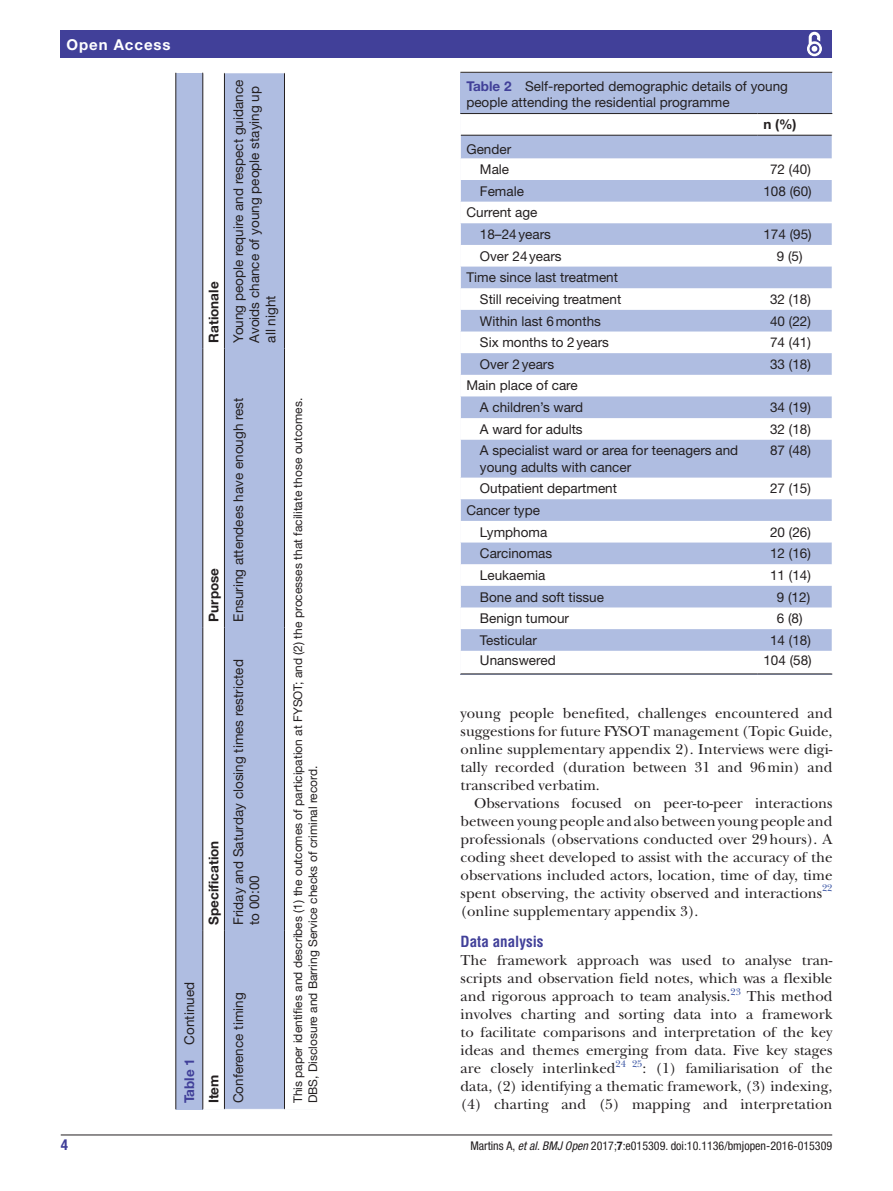
<style>
.page{position:relative;width:893px;height:1191px;background:#fff}
.page>*{position:absolute;margin:0;border:0;box-sizing:border-box;transform-origin:0 0}
.t1{font:15px/18px "New Baskerville";color:#231f20;text-align:justify}
.t2{font:700 condensed 15px "Helvetica LT Std";color:#414099}
.t3{font:700 15px "Helvetica Neue LT Std";letter-spacing:.065em;color:#fff}
.t4{font:700 condensed 15px "Helvetica Neue LT Std";color:#414099}
.t5{font:13.5px/16.2px "Helvetica Neue LT Std";color:#231f20}
.t6{font:700 13.5px "Helvetica Neue LT Std";color:#231f20}
.t7{font:700 13.5px "Helvetica Neue LT Std";color:#414099}
.t8{font:12px/15px "Helvetica Neue LT Std";color:#231f20}
.t9{font:condensed 12px "Helvetica Neue LT Std";color:#231f20}
.t10{font:9.9px "New Baskerville";color:#3853a3}
.s1{font-weight:700;color:#414099}
.s2{font-style:italic}
.s3{font-weight:700}
</style>
<div class="page">
<hr style="left:61px;top:1134px;width:771px;height:1px;background:#231f20">
<div style="left:61px;top:31px;width:771px;height:27px;background:#414099"></div>
<svg style="left:807px;top:31px;width:15px;height:26px"></svg>
<div style="left:194px;top:73px;width:123px;height:1036px;background:#afbde1"></div>
<svg style="left:203px;top:73px;width:113px;height:1036px"></svg>
<hr style="left:202px;top:930px;width:1px;height:179px;background:#231f20">
<hr style="left:224px;top:930px;width:1px;height:179px;background:#231f20">
<hr style="left:202px;top:627px;width:1px;height:303px;background:#231f20">
<hr style="left:224px;top:627px;width:1px;height:303px;background:#231f20">
<hr style="left:202px;top:348px;width:1px;height:279px;background:#231f20">
<hr style="left:224px;top:348px;width:1px;height:279px;background:#231f20">
<hr style="left:202px;top:73px;width:1px;height:275px;background:#231f20">
<hr style="left:224px;top:73px;width:1px;height:275px;background:#231f20">
<hr style="left:284px;top:627px;width:1px;height:303px;background:#231f20">
<hr style="left:284px;top:348px;width:1px;height:279px;background:#231f20">
<hr style="left:284px;top:930px;width:1px;height:179px;background:#231f20">
<hr style="left:284px;top:73px;width:1px;height:275px;background:#231f20">
<hr style="left:301px;top:73px;width:2px;height:1036px;background:#fff">
<hr style="left:316px;top:73px;width:2px;height:1036px;background:#fff">
<div style="left:176px;top:73px;width:18px;height:1036px;background:#afbde1"></div>
<hr style="left:175px;top:73px;width:1px;height:1036px;background:#231f20">
<div style="left:460px;top:73px;width:372px;height:601px;background:#afbde1"></div>
<hr style="left:460px;top:72px;width:372px;height:1px;background:#231f20">
<svg style="left:461px;top:114px;width:371px;height:559px"></svg>
<hr style="left:460px;top:113px;width:297px;height:1px;background:#231f20">
<hr style="left:460px;top:135px;width:297px;height:1px;background:#231f20">
<hr style="left:757px;top:113px;width:75px;height:1px;background:#231f20">
<hr style="left:757px;top:135px;width:75px;height:1px;background:#231f20">
<hr style="left:460px;top:673px;width:297px;height:1px;background:#231f20">
<hr style="left:757px;top:673px;width:75px;height:1px;background:#231f20">
<svg style="left:460px;top:114px;width:1px;height:326px"></svg>
<hr style="left:460px;top:440px;width:1px;height:37px;background:#fff">
<svg style="left:460px;top:477px;width:1px;height:196px"></svg>
<p class="t3" style="left:66px;top:35px;width:106px">Open Access</p>
<p class="t6" style="left:205px;top:342px;width:62px;rotate:-90deg">Rationale</p>
<p class="t5" style="left:230px;top:342px;width:264px;rotate:-90deg">Young people require and respect guidance<br>Avoids chance of young people staying up all night</p>
<p class="t6" style="left:205px;top:621px;width:55px;rotate:-90deg">Purpose</p>
<p class="t5" style="left:230px;top:621px;width:226px;rotate:-90deg">Ensuring attendees have enough rest</p>
<p class="t6" style="left:205px;top:924px;width:86px;rotate:-90deg">Specification</p>
<p class="t5" style="left:230px;top:924px;width:267px;rotate:-90deg">Friday and Saturday closing times restricted to 00:00</p>
<p class="t5" style="left:181px;top:1044px;width:64px;rotate:-90deg">Continued</p>
<p class="t7" style="left:181px;top:1103px;width:47px;rotate:-90deg">Table 1</p>
<p class="t6" style="left:205px;top:1103px;width:30px;rotate:-90deg">Item</p>
<p class="t5" style="left:230px;top:1103px;width:112px;rotate:-90deg">Conference timing</p>
<p class="t8" style="left:290px;top:1103px;width:707px;rotate:-90deg">This paper identifies and describes (1) the outcomes of participation at FYSOT; and (2) the processes that facilitate those outcomes.<br>DBS, Disclosure and Barring Service checks of criminal record.</p>
<p class="t5" style="left:466px;top:77px;width:323px"><span class="s1">Table 2</span> Self-reported demographic details of young people attending the residential programme</p>
<p class="t6" style="left:763px;top:116px;width:35px">n (%)</p>
<p class="t5" style="left:466px;top:139px;width:46px;line-height:20.1px;text-align:right">Gender<br>Male</p>
<p class="t5" style="left:770px;top:161px;width:42px">72 (40)</p>
<p class="t5" style="left:480px;top:182px;width:46px">Female</p>
<p class="t5" style="left:763px;top:182px;width:50px">108 (60)</p>
<p class="t5" style="left:480px;top:201px;width:72px;line-height:21.6px;text-indent:-14px">Current age<br>18–24years</p>
<p class="t5" style="left:763px;top:226px;width:50px">174 (95)</p>
<p class="t5" style="left:480px;top:247px;width:83px">Over 24years</p>
<p class="t5" style="left:777px;top:247px;width:27px">9 (5)</p>
<p class="t5" style="left:466px;top:266px;width:156px;line-height:21.6px;text-align:right">Time since last treatment<br>Still receiving treatment</p>
<p class="t5" style="left:770px;top:291px;width:42px">32 (18)</p>
<p class="t5" style="left:480px;top:312px;width:122px">Within last 6months</p>
<p class="t5" style="left:770px;top:312px;width:42px">40 (22)</p>
<p class="t5" style="left:480px;top:334px;width:130px">Six months to 2years</p>
<p class="t5" style="left:770px;top:334px;width:42px">74 (41)</p>
<p class="t5" style="left:480px;top:356px;width:76px">Over 2years</p>
<p class="t5" style="left:770px;top:356px;width:42px">33 (18)</p>
<p class="t5" style="left:480px;top:375px;width:105px;line-height:21.6px;text-indent:-14px">Main place of care<br>A children’s ward</p>
<p class="t5" style="left:770px;top:399px;width:42px">34 (19)</p>
<p class="t5" style="left:480px;top:421px;width:104px">A ward for adults</p>
<p class="t5" style="left:770px;top:421px;width:42px">32 (18)</p>
<p class="t5" style="left:480px;top:442px;width:260px">A specialist ward or area for teenagers and young adults with cancer</p>
<p class="t5" style="left:770px;top:442px;width:42px">87 (48)</p>
<p class="t5" style="left:480px;top:480px;width:139px">Outpatient department</p>
<p class="t5" style="left:770px;top:480px;width:42px">27 (15)</p>
<p class="t5" style="left:480px;top:499px;width:69px;line-height:21.6px;text-indent:-14px">Cancer type<br>Lymphoma</p>
<p class="t5" style="left:770px;top:523px;width:42px">20 (26)</p>
<p class="t5" style="left:480px;top:545px;width:74px">Carcinomas</p>
<p class="t5" style="left:770px;top:545px;width:42px">12 (16)</p>
<p class="t5" style="left:480px;top:567px;width:67px">Leukaemia</p>
<p class="t5" style="left:770px;top:567px;width:42px">11 (14)</p>
<p class="t5" style="left:480px;top:588px;width:126px">Bone and soft tissue</p>
<p class="t5" style="left:777px;top:588px;width:35px">9 (12)</p>
<p class="t5" style="left:480px;top:610px;width:91px">Benign tumour</p>
<p class="t5" style="left:777px;top:610px;width:27px">6 (8)</p>
<p class="t5" style="left:480px;top:632px;width:58px">Testicular</p>
<p class="t5" style="left:770px;top:632px;width:42px">14 (18)</p>
<p class="t5" style="left:480px;top:652px;width:77px">Unanswered</p>
<p class="t5" style="left:763px;top:652px;width:50px">104 (58)</p>
<p class="t1" style="left:461px;top:704px;width:373px">young people benefited, challenges encountered and suggestions for future FYSOT management (Topic Guide, online supplementary appendix 2). Interviews were digi&shy;tally recorded (duration between 31 and 96min) and transcribed verbatim.</p>
<p class="t1" style="left:461px;top:794px;width:373px;text-indent:14px">Observations focused on peer-to-peer interactions between young people and also between young people and professionals (observations conducted over 29hours). A coding sheet developed to assist with the accuracy of the observations included actors, location, time of day, time spent observing, the activity observed and interactions<sup>22 </sup>(online supplementary appendix 3).</p>
<p class="t2" style="left:461px;top:932px;width:84px">Data analysis</p>
<p class="t1" style="left:461px;top:951px;width:373px">The framework approach was used to analyse tran&shy;scripts and observation field notes, which was a flexible and rigorous approach to team analysis.<sup>23</sup> This method involves charting and sorting data into a framework to facilitate comparisons and interpretation of the key ideas and themes emerging from data. Five key stages are closely interlinked</p>
<p class="t10" style="left:615px;top:1057px;width:28px">24 25</p>
<p class="t1" style="left:461px;top:1059px;width:373px;text-indent:182px">: (1) familiarisation of the data, (2) identifying a thematic framework, (3) indexing, (4) charting and (5) mapping and interpretation</p>
<p class="t4" style="left:61px;top:1135px;width:9px">4</p>
<p class="t9" style="left:470px;top:1138px;width:363px">Martins A, <span class="s2">et al</span>. <span class="s2">BMJ Open</span> 2017;<span class="s3">7</span>:e015309. doi:10.1136/bmjopen-2016-015309</p>
</div>
